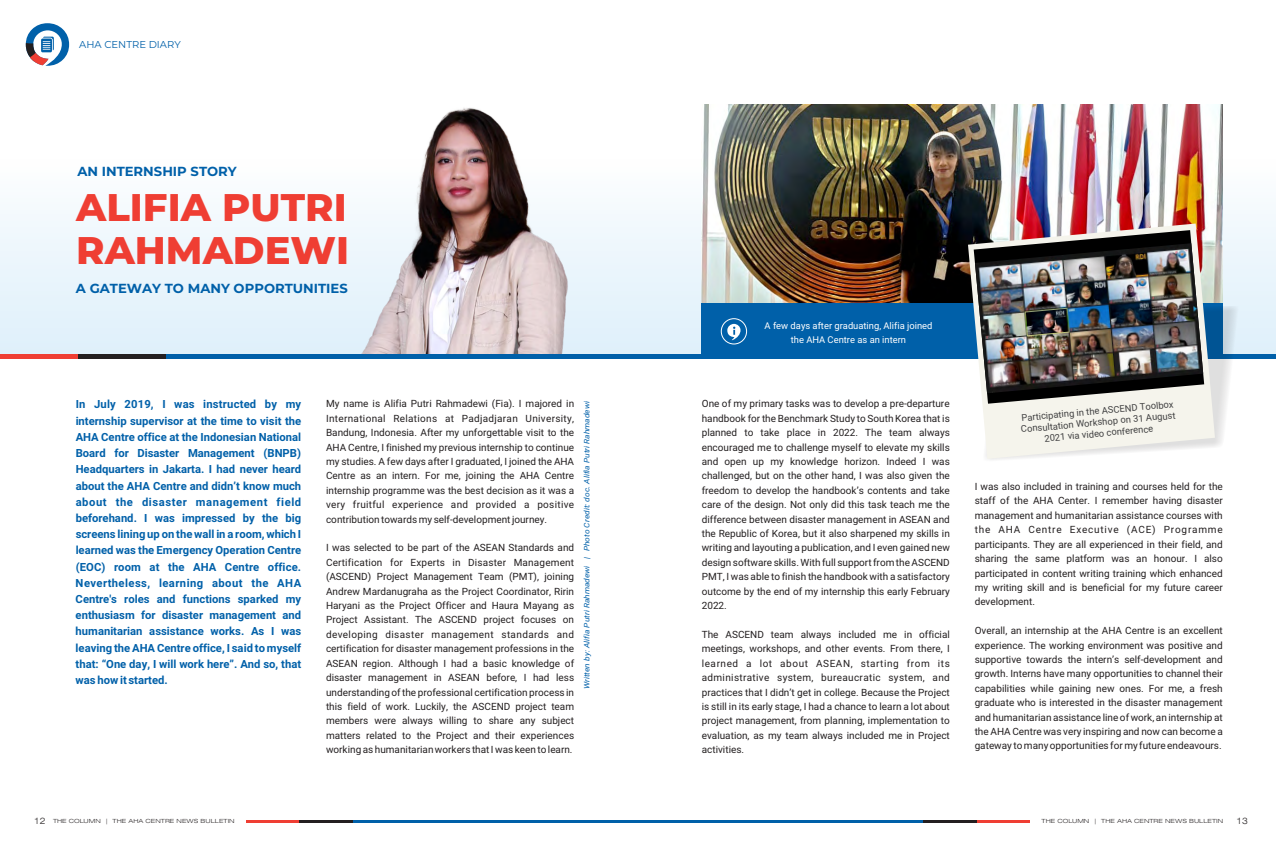
<style>
.page{position:relative;width:1276px;height:851px;background:#fff}
.page>*{position:absolute;margin:0;border:0;box-sizing:border-box;transform-origin:0 0}
.t1{font:800 38.5px/42.4px "Montserrat";color:#ef3e33}
.t2{font:700 13.12px "Montserrat";color:#0060a9}
.t3{font:700 11.25px/16.2px "Roboto";color:#0060a9;text-align:justify}
.t4{font:10px/14.4px "Roboto";color:#231f20;text-align:justify}
.t5{font:10px "Montserrat";color:#0060a9}
.t6{font:9.38px/11.2px "Roboto";color:#404041;text-align:center}
.t7{font:9.38px/13.5px "Roboto";color:#fff;text-align:center}
.t8{font:300 expanded 8.75px "Swiss 721 BT";color:#231f20}
.t9{font:italic 7.5px "Roboto";color:#0060a9;scale:1.12 1}
.t10{font:300 expanded 5.62px "Swiss 721 BT";color:#231f20;scale:1.16 1}
.s1{font-size:8.75px}
</style>
<div class="page">
<div style="left:0;top:142px;width:1276px;height:216px;background:linear-gradient(to bottom,#fffffe,#ddeffa)"></div>
<img style="left:317px;top:108px;width:257px;height:246px">
<hr style="left:976px;top:820px;width:54px;height:2px;background:#ef3e33">
<hr style="left:923px;top:820px;width:53px;height:2px;background:#231f20">
<hr style="left:638px;top:820px;width:285px;height:2px;background:#0060a9">
<hr style="left:246px;top:820px;width:53px;height:2px;background:#ef3e33">
<hr style="left:299px;top:820px;width:54px;height:2px;background:#231f20">
<hr style="left:353px;top:820px;width:285px;height:2px;background:#0060a9">
<svg style="left:26px;top:23px;width:43px;height:43px"></svg>
<div style="left:0;top:354px;width:78px;height:5px;background:#ef3e33"></div>
<div style="left:78px;top:354px;width:88px;height:5px;background:#231f20"></div>
<div style="left:166px;top:354px;width:1110px;height:5px;background:#0060a9"></div>
<img style="left:702px;top:105px;width:520px;height:198px">
<div style="left:702px;top:303px;width:520px;height:55px;background:#0060a9"></div>
<svg style="left:990px;top:305px;width:268px;height:155px"></svg>
<svg style="left:968px;top:223px;width:247px;height:236px;fill:#f5f4ec"></svg>
<svg style="left:973px;top:230px;width:231px;height:173px;background:#9c9391"></svg>
<img style="left:974px;top:243px;width:229px;height:150px">
<svg style="left:721px;top:318px;width:26px;height:26px"></svg>
<svg style="left:727px;top:324px;width:13px;height:16px"></svg>
<p class="t5" style="left:79px;top:38px;width:103px">AHA CENTRE DIARY</p>
<h2 class="t2" style="left:77px;top:164px;width:161px">AN INTERNSHIP STORY</h2>
<h1 class="t1" style="left:76px;top:186px;width:274px">ALIFIA PUTRI<br>RAHMADEWI</h1>
<h2 class="t2" style="left:76px;top:280px;width:273px">A GATEWAY TO MANY OPPORTUNITIES</h2>
<p class="t3" style="left:76px;top:397px;width:227px">In July 2019, I was instructed by my internship supervisor at the time to visit the AHA Centre office at the Indonesian National Board for Disaster Management (BNPB)<br>Headquarters in Jakarta. I had never heard about the AHA Centre and didn’t know much about the disaster management field beforehand. I was impressed by the big screens lining up on the wall in a room, which I learned was the Emergency Operation Centre (EOC) room at the AHA Centre office.<br>Nevertheless, learning about the AHA Centre's roles and functions sparked my enthusiasm for disaster management and humanitarian assistance works. As I was leaving the AHA Centre office, I said to myself that: “One day, I will work here”. And so, that was how it started.</p>
<p class="t4" style="left:326px;top:397px;width:250px">My name is Alifia Putri Rahmadewi (Fia). I majored in International Relations at Padjadjaran University, Bandung, Indonesia. After my unforgettable visit to the AHA Centre, I finished my previous internship to continue my studies. A few days after I graduated, I joined the AHA Centre as an intern. For me, joining the AHA Centre internship programme was the best decision as it was a very fruitful experience and provided a positive contribution towards my self-development journey.</p>
<p class="t4" style="left:326px;top:541px;width:250px">I was selected to be part of the ASEAN Standards and Certification for Experts in Disaster Management (ASCEND) Project Management Team (PMT), joining Andrew Mardanugraha as the Project Coordinator, Ririn Haryani as the Project Officer and Haura Mayang as Project Assistant. The ASCEND project focuses on developing disaster management standards and certification for disaster management professions in the ASEAN region. Although I had a basic knowledge of disaster management in ASEAN before, I had less understanding of the professional certification process in this field of work. Luckily, the ASCEND project team members were always willing to share any subject matters related to the Project and their experiences working as humanitarian workers that I was keen to learn.</p>
<p class="t9" style="left:584px;top:689px;width:259px;rotate:-90deg">Written by: Alifia Putri Rahmadewi | Photo Credit: doc. Alifia Putri Rahmadewi</p>
<p class="t7" style="left:764px;top:320px;width:169px">A few days after graduating, Alifia joined the AHA Centre as an intern</p>
<p class="t4" style="left:702px;top:397px;width:250px">One of my primary tasks was to develop a pre-departure handbook for the Benchmark Study to South Korea that is planned to take place in 2022. The team always encouraged me to challenge myself to elevate my skills and open up my knowledge horizon. Indeed I was challenged, but on the other hand, I was also given the freedom to develop the handbook’s contents and take care of the design. Not only did this task teach me the difference between disaster management in ASEAN and the Republic of Korea, but it also sharpened my skills in writing and layouting a publication, and I even gained new design software skills. With full support from the ASCEND PMT, I was able to finish the handbook with a satisfactory outcome by the end of my internship this early February 2022.</p>
<p class="t4" style="left:702px;top:628px;width:250px">The ASCEND team always included me in official meetings, workshops, and other events. From there, I learned a lot about ASEAN, starting from its administrative system, bureaucratic system, and practices that I didn’t get in college. Because the Project is still in its early stage, I had a chance to learn a lot about project management, from planning, implementation to evaluation, as my team always included me in Project activities.</p>
<p class="t6" style="left:1019px;top:413px;width:157px;rotate:-5deg">Participating in the ASCEND Toolbox<br>Consultation Workshop on 31 August<br>2021 via video conference</p>
<p class="t4" style="left:974px;top:480px;width:250px">I was also included in training and courses held for the staff of the AHA Center. I remember having disaster management and humanitarian assistance courses with the AHA Centre Executive (ACE) Programme participants. They are all experienced in their field, and sharing the same platform was an honour. I also participated in content writing training which enhanced my writing skill and is beneficial for my future career development.</p>
<p class="t4" style="left:974px;top:624px;width:250px">Overall, an internship at the AHA Centre is an excellent experience. The working environment was positive and supportive towards the intern’s self-development and growth. Interns have many opportunities to channel their capabilities while gaining new ones. For me, a fresh graduate who is interested in the disaster management and humanitarian assistance line of work, an internship at the AHA Centre was very inspiring and now can become a gateway to many opportunities for my future endeavours.</p>
<p class="t10" style="left:34px;top:818px;width:174px"><span class="s1">12</span> THE COLUMN | THE AHA CENTRE NEWS BULLETIN</p>
<p class="t10" style="left:1041px;top:818px;width:158px">THE COLUMN | THE AHA CENTRE NEWS BULLETIN</p>
<p class="t8" style="left:1236px;top:817px;width:13px">13</p>
</div>
